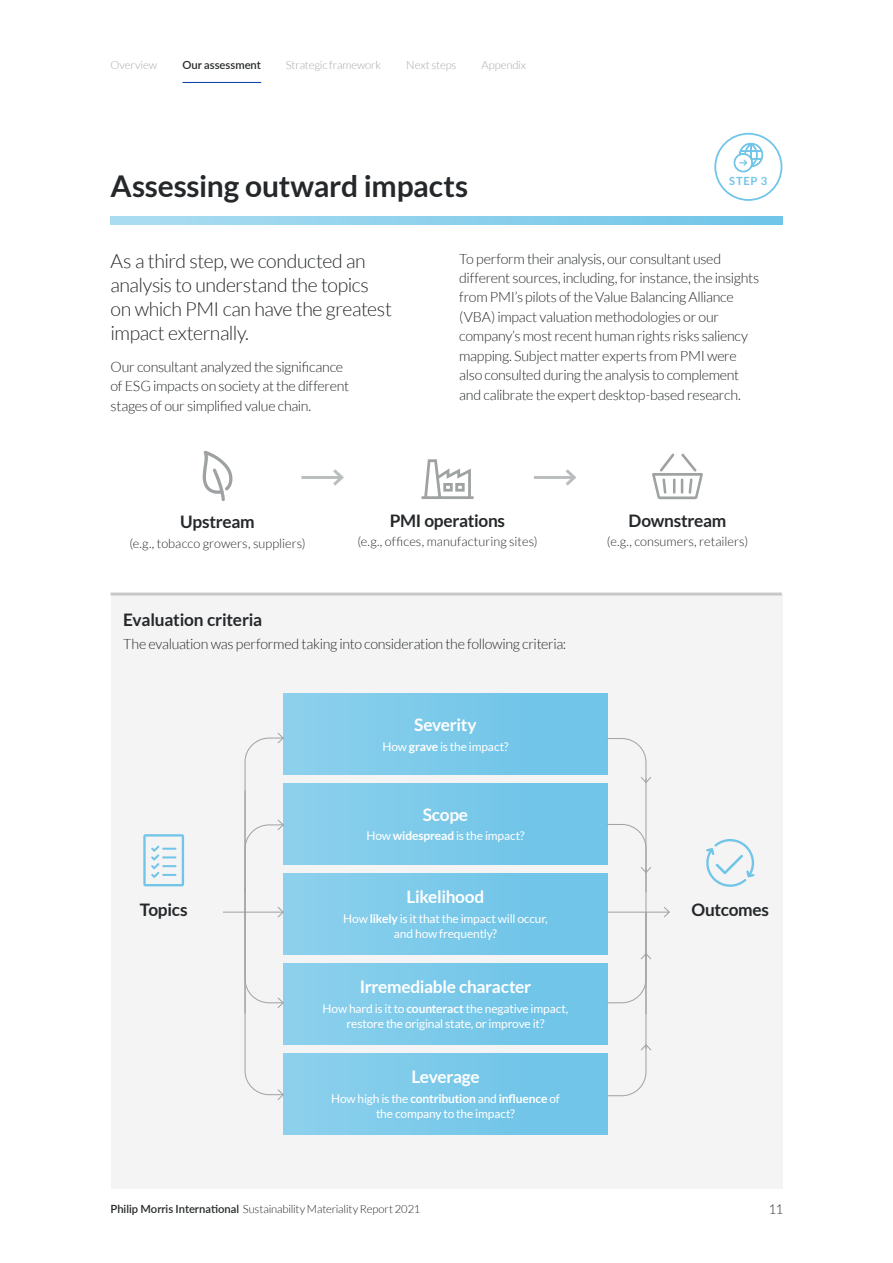
<style>
.page{position:relative;width:893px;height:1263px;background:#fff}
.page>*{position:absolute;margin:0;border:0;box-sizing:border-box;transform-origin:0 0}
.t1{font:700 30px "Lato";letter-spacing:-.01em;color:#25282a}
.t2{font:300 19.5px/24px "Lato";letter-spacing:-.02em;color:#25282a}
.t3{font:700 17.25px "Lato";letter-spacing:-.015em;color:#25282a}
.t4{font:700 17.25px "Lato";letter-spacing:-.015em;color:#fff}
.t5{font:300 14.25px/19.5px "Lato";letter-spacing:-.02em;color:#25282a}
.t6{font:300 13.5px "Lato";color:#25282a}
.t7{font:300 12.75px "Lato";letter-spacing:.005em;color:#25282a}
.t8{font:12px/15px "Lato";letter-spacing:-.01em;color:#fff;text-align:center}
.t9{font:300 11.25px "Lato";letter-spacing:-.015em;color:#25282a}
.t10{font:300 11.25px "Lato";letter-spacing:-.01em;color:#a8a9aa}
.t11{font:600 11.25px "Lato";letter-spacing:-.005em;color:#25282a}
.t12{font:700 11.25px "Lato";color:#71c5e8}
.s1{font-weight:700}
.s2{font-weight:600}
</style>
<div class="page">
<hr style="left:301px;top:476px;width:41px;height:3px;background:#bbbebe">
<svg style="left:333px;top:469px;width:11px;height:17px"></svg>
<hr style="left:534px;top:476px;width:40px;height:3px;background:#bbbebe">
<svg style="left:565px;top:469px;width:12px;height:17px"></svg>
<svg style="left:203px;top:451px;width:30px;height:50px"></svg>
<svg style="left:421px;top:459px;width:53px;height:40px"></svg>
<svg style="left:652px;top:454px;width:51px;height:45px"></svg>
<svg style="left:111px;top:216px;width:671px;height:9px;background:#8dd0ec"></svg>
<div style="left:111px;top:594px;width:671px;height:594px;background:#f4f4f4"></div>
<div style="left:284px;top:1053px;width:323px;height:81px;background:linear-gradient(to right,#8bd0ec,#6cc3e7)"></div>
<div style="left:284px;top:963px;width:323px;height:81px;background:linear-gradient(to right,#8bd0ec,#6cc3e7)"></div>
<div style="left:284px;top:873px;width:323px;height:81px;background:linear-gradient(to right,#8bd0ec,#6cc3e7)"></div>
<div style="left:284px;top:783px;width:323px;height:81px;background:linear-gradient(to right,#8bd0ec,#6cc3e7)"></div>
<div style="left:284px;top:693px;width:323px;height:81px;background:linear-gradient(to right,#8bd0ec,#6cc3e7)"></div>
<hr style="left:223px;top:912px;width:60px;height:1px;background:#9ea2a2">
<svg style="left:244px;top:732px;width:41px;height:369px"></svg>
<hr style="left:607px;top:912px;width:62px;height:1px;background:#9ea2a2">
<svg style="left:663px;top:907px;width:7px;height:11px"></svg>
<svg style="left:606px;top:738px;width:46px;height:359px"></svg>
<svg style="left:706px;top:839px;width:49px;height:48px"></svg>
<svg style="left:143px;top:834px;width:41px;height:52px"></svg>
<hr style="left:111px;top:592px;width:671px;height:3px;background:#c7c9c7">
<div style="left:714px;top:133px;width:68px;height:68px;border:2px solid #71c5e8;border-radius:50%"></div>
<svg style="left:733px;top:143px;width:30px;height:30px"></svg>
<hr style="left:182px;top:82px;width:79px;height:1px;background:#003da5">
<p class="t10" style="left:111px;top:59px;width:48px">Overview</p>
<p class="t11" style="left:182px;top:57px;width:80px">Our assessment</p>
<p class="t10" style="left:286px;top:59px;width:97px">Strategic framework</p>
<p class="t10" style="left:406px;top:59px;width:52px">Next steps</p>
<p class="t10" style="left:481px;top:59px;width:46px">Appendix</p>
<h1 class="t1" style="left:111px;top:169px;width:359px">Assessing outward impacts</h1>
<p class="t12" style="left:729px;top:174px;width:40px">STEP 3</p>
<h2 class="t2" style="left:111px;top:249px;width:283px">As a third step, we conducted an analysis to understand the topics on which PMI can have the greatest impact externally.</h2>
<p class="t5" style="left:111px;top:357px;width:240px">Our consultant analyzed the significance of ESG impacts on society at the different stages of our simplified value chain.</p>
<p class="t5" style="left:459px;top:249px;width:301px">To perform their analysis, our consultant used different sources, including, for instance, the insights from PMI’s pilots of the Value Balancing Alliance (VBA) impact valuation methodologies or our company’s most recent human rights risks saliency mapping. Subject matter experts from PMI were also consulted during the analysis to complement and calibrate the expert desktop-based research.</p>
<p class="t3" style="left:180px;top:512px;width:76px">Upstream</p>
<p class="t7" style="left:129px;top:536px;width:178px">(e.g., tobacco growers, suppliers)</p>
<p class="t3" style="left:390px;top:510px;width:117px">PMI operations</p>
<p class="t7" style="left:357px;top:535px;width:182px">(e.g., offices, manufacturing sites)</p>
<p class="t3" style="left:123px;top:610px;width:140px">Evaluation criteria</p>
<p class="t5" style="left:123px;top:634px;width:444px">The evaluation was performed taking into consideration the following criteria:</p>
<p class="t4" style="left:414px;top:715px;width:64px">Severity</p>
<p class="t8" style="left:382px;top:738px;width:128px">How <span class="s1">grave</span> is the impact?</p>
<p class="t4" style="left:423px;top:805px;width:47px">Scope</p>
<p class="t8" style="left:366px;top:828px;width:160px">How <span class="s1">widespread</span> is the impact?</p>
<p class="t3" style="left:629px;top:510px;width:99px">Downstream</p>
<p class="t7" style="left:607px;top:535px;width:143px">(e.g., consumers, retailers)</p>
<p class="t4" style="left:407px;top:887px;width:79px">Likelihood</p>
<p class="t8" style="left:343px;top:911px;width:206px">How <span class="s1">likely</span> is it that the impact will occur, and how frequently?</p>
<p class="t3" style="left:140px;top:900px;width:49px">Topics</p>
<p class="t3" style="left:691px;top:900px;width:79px">Outcomes</p>
<p class="t4" style="left:360px;top:977px;width:173px">Irremediable character</p>
<p class="t8" style="left:323px;top:1001px;width:247px">How hard is it to <span class="s1">counteract</span> the negative impact, restore the original state, or improve it?</p>
<p class="t4" style="left:411px;top:1067px;width:70px">Leverage</p>
<p class="t8" style="left:331px;top:1091px;width:230px">How high is the <span class="s1">contribution</span> and <span class="s1">influence</span> of the company to the impact?</p>
<p class="t9" style="left:111px;top:1202px;width:311px"><span class="s2">Philip Morris International</span> Sustainability Materiality Report 2021</p>
<p class="t6" style="left:768px;top:1202px;width:16px">11</p>
</div>
